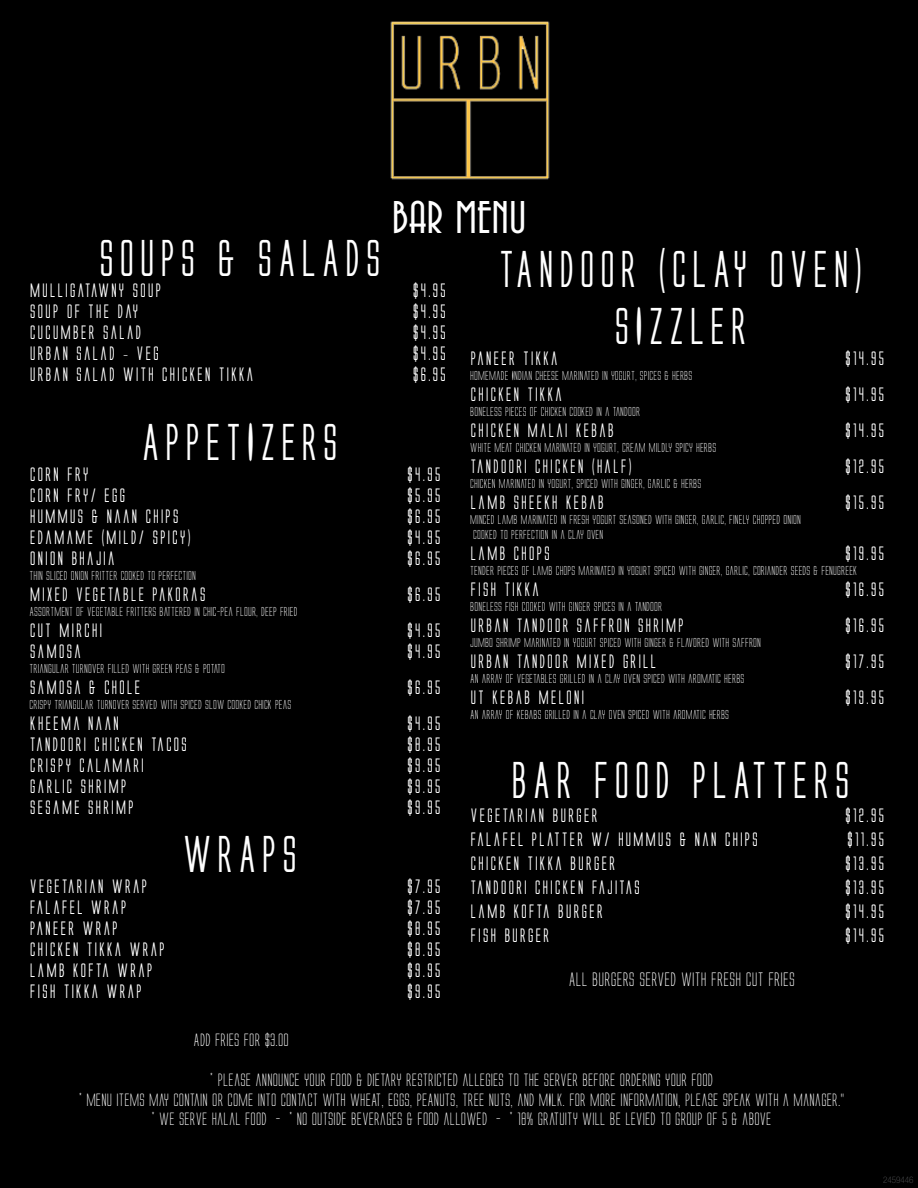
<style>
.page{position:relative;width:918px;height:1188px;background:#000}
.page>*{position:absolute;margin:0;border:0;box-sizing:border-box;transform-origin:0 0}
.t1{font:700 48px/57.6px "Alien League";color:#fff;text-align:center}
.t2{font:48px "Avenida Let Plain";color:#fff}
.t3{font:700 18px "Alien League";color:#fff}
.t4{font:18px "Alien League II";color:#fff}
.t5{font:16.5px/19.8px "Alien League II";color:#fff;text-align:center}
.t6{font:12px/15px "Alien League II";color:#fff}
.t7{font:100 condensed 9px "Helvetica Neue LT Std";color:#58595b}
</style>
<div class="page">
<img style="left:390px;top:21px;width:160px;height:159px">
<h1 class="t2" style="left:392px;top:193px;width:136px">BAR MENU</h1>
<h1 class="t1" style="left:98px;top:229px;width:289px">SOUPS &amp; SALADS</h1>
<p class="t3" style="left:30px;top:281px;width:135px">MULLIGATAWNY SOUP</p>
<p class="t3" style="left:412px;top:281px;width:37px">$4.95</p>
<p class="t3" style="left:30px;top:302px;width:112px">SOUP OF THE DAY</p>
<p class="t3" style="left:412px;top:302px;width:37px">$4.95</p>
<p class="t3" style="left:30px;top:323px;width:115px">CUCUMBER SALAD</p>
<p class="t3" style="left:412px;top:323px;width:37px">$4.95</p>
<p class="t3" style="left:30px;top:344px;width:132px">URBAN SALAD - VEG</p>
<p class="t3" style="left:412px;top:344px;width:37px">$4.95</p>
<p class="t3" style="left:30px;top:365px;width:227px">URBAN SALAD WITH CHICKEN TIKKA</p>
<p class="t3" style="left:412px;top:365px;width:37px">$6.95</p>
<h1 class="t1" style="left:141px;top:413px;width:203px">APPETIZERS</h1>
<p class="t3" style="left:30px;top:465px;width:62px">CORN FRY</p>
<p class="t3" style="left:407px;top:465px;width:37px">$4.95</p>
<p class="t3" style="left:30px;top:486px;width:99px">CORN FRY/ EGG</p>
<p class="t3" style="left:407px;top:486px;width:37px">$5.95</p>
<p class="t3" style="left:30px;top:507px;width:152px">HUMMUS &amp; NAAN CHIPS</p>
<p class="t3" style="left:407px;top:507px;width:37px">$6.95</p>
<p class="t3" style="left:30px;top:528px;width:164px">EDAMAME (MILD/ SPICY)</p>
<p class="t3" style="left:407px;top:528px;width:37px">$4.95</p>
<p class="t3" style="left:30px;top:549px;width:88px">ONION BHAJIA</p>
<p class="t3" style="left:407px;top:549px;width:37px">$6.95</p>
<p class="t6" style="left:30px;top:568px;width:168px">THIN SLICED ONION FRITTER COOKED TO PERFECTION</p>
<p class="t3" style="left:30px;top:585px;width:179px">MIXED VEGETABLE PAKORAS</p>
<p class="t3" style="left:407px;top:585px;width:37px">$6.95</p>
<p class="t6" style="left:30px;top:604px;width:270px">ASSORTMENT OF VEGETABLE FRITTERS BATTERED IN CHIC-PEA FLOUR, DEEP FRIED</p>
<p class="t3" style="left:30px;top:621px;width:75px">CUT MIRCHI</p>
<p class="t3" style="left:407px;top:621px;width:37px">$4.95</p>
<p class="t3" style="left:30px;top:642px;width:54px">SAMOSA</p>
<p class="t3" style="left:407px;top:642px;width:37px">$4.95</p>
<p class="t6" style="left:30px;top:661px;width:197px">TRIANGULAR TURNOVER FILLED WITH GREEN PEAS &amp; POTATO</p>
<p class="t3" style="left:30px;top:678px;width:114px">SAMOSA &amp; CHOLE</p>
<p class="t3" style="left:407px;top:678px;width:37px">$6.95</p>
<p class="t6" style="left:30px;top:697px;width:263px">CRISPY TRIANGULAR TURNOVER SERVED WITH SPICED SLOW COOKED CHICK PEAS</p>
<p class="t3" style="left:30px;top:714px;width:92px">KHEEMA NAAN</p>
<p class="t3" style="left:407px;top:714px;width:37px">$4.95</p>
<p class="t3" style="left:30px;top:735px;width:161px">TANDOORI CHICKEN TACOS</p>
<p class="t3" style="left:407px;top:735px;width:37px">$8.95</p>
<p class="t3" style="left:30px;top:756px;width:117px">CRISPY CALAMARI</p>
<p class="t3" style="left:407px;top:756px;width:37px">$9.95</p>
<p class="t3" style="left:30px;top:777px;width:100px">GARLIC SHRIMP</p>
<p class="t3" style="left:407px;top:777px;width:37px">$9.95</p>
<p class="t3" style="left:30px;top:798px;width:107px">SESAME SHRIMP</p>
<p class="t3" style="left:407px;top:798px;width:37px">$9.95</p>
<h1 class="t1" style="left:181px;top:825px;width:121px">WRAPS</h1>
<p class="t3" style="left:30px;top:877px;width:121px">VEGETARIAN WRAP</p>
<p class="t3" style="left:407px;top:877px;width:37px">$7.95</p>
<p class="t3" style="left:30px;top:898px;width:100px">FALAFEL WRAP</p>
<p class="t3" style="left:407px;top:898px;width:37px">$7.95</p>
<p class="t3" style="left:30px;top:919px;width:91px">PANEER WRAP</p>
<p class="t3" style="left:407px;top:919px;width:37px">$8.95</p>
<p class="t3" style="left:30px;top:940px;width:138px">CHICKEN TIKKA WRAP</p>
<p class="t3" style="left:407px;top:940px;width:37px">$8.95</p>
<p class="t3" style="left:30px;top:961px;width:126px">LAMB KOFTA WRAP</p>
<p class="t3" style="left:407px;top:961px;width:37px">$9.95</p>
<p class="t3" style="left:30px;top:982px;width:115px">FISH TIKKA WRAP</p>
<p class="t3" style="left:407px;top:982px;width:37px">$9.95</p>
<p class="t5" style="left:194px;top:1030px;width:97px">ADD FRIES FOR $3.00</p>
<h1 class="t1" style="left:498px;top:240px;width:370px">TANDOOR (CLAY OVEN)<br>SIZZLER</h1>
<p class="t3" style="left:470px;top:349px;width:91px">PANEER TIKKA</p>
<p class="t3" style="left:845px;top:349px;width:42px">$14.95</p>
<p class="t6" style="left:470px;top:368px;width:224px">HOMEMADE INDIAN CHEESE MARINATED IN YOGURT, SPICES &amp; HERBS</p>
<p class="t3" style="left:470px;top:385px;width:95px">CHICKEN TIKKA</p>
<p class="t3" style="left:845px;top:385px;width:42px">$14.95</p>
<p class="t6" style="left:470px;top:404px;width:172px">BONELESS PIECES OF CHICKEN COOKED IN A TANDOOR</p>
<p class="t3" style="left:470px;top:421px;width:147px">CHICKEN MALAI KEBAB</p>
<p class="t3" style="left:845px;top:421px;width:42px">$14.95</p>
<p class="t6" style="left:470px;top:440px;width:248px">WHITE MEAT CHICKEN MARINATED IN YOGURT, CREAM MILDLY SPICY HERBS</p>
<p class="t3" style="left:470px;top:457px;width:164px">TANDOORI CHICKEN (HALF)</p>
<p class="t3" style="left:845px;top:457px;width:42px">$12.95</p>
<p class="t6" style="left:470px;top:476px;width:233px">CHICKEN MARINATED IN YOGURT, SPICED WITH GINGER, GARLIC &amp; HERBS</p>
<p class="t3" style="left:470px;top:493px;width:137px">LAMB SHEEKH KEBAB</p>
<p class="t3" style="left:845px;top:493px;width:42px">$15.95</p>
<p class="t6" style="left:470px;top:512px;width:332px">MINCED LAMB MARINATED IN FRESH YOGURT SEASONED WITH GINGER, GARLIC, FINELY CHOPPED ONION<br>COOKED TO PERFECTION IN A CLAY OVEN</p>
<p class="t3" style="left:470px;top:544px;width:83px">LAMB CHOPS</p>
<p class="t3" style="left:845px;top:544px;width:42px">$19.95</p>
<p class="t6" style="left:470px;top:563px;width:389px">TENDER PIECES OF LAMB CHOPS MARINATED IN YOGURT SPICED WITH GINGER, GARLIC, CORIANDER SEEDS &amp; FENUGREEK</p>
<p class="t3" style="left:470px;top:580px;width:72px">FISH TIKKA</p>
<p class="t3" style="left:845px;top:580px;width:42px">$16.95</p>
<p class="t6" style="left:470px;top:599px;width:194px">BONELESS FISH COOKED WITH GINGER SPICES IN A TANDOOR</p>
<p class="t3" style="left:470px;top:616px;width:217px">URBAN TANDOOR SAFFRON SHRIMP</p>
<p class="t3" style="left:845px;top:616px;width:42px">$16.95</p>
<p class="t6" style="left:470px;top:635px;width:292px">JUMBO SHRIMP MARINATED IN YOGURT SPICED WITH GINGER &amp; FLAVORED WITH SAFFRON</p>
<p class="t3" style="left:470px;top:652px;width:189px">URBAN TANDOOR MIXED GRILL</p>
<p class="t3" style="left:845px;top:652px;width:42px">$17.95</p>
<p class="t6" style="left:470px;top:671px;width:276px">AN ARRAY OF VEGETABLES GRILLED IN A CLAY OVEN SPICED WITH AROMATIC HERBS</p>
<p class="t3" style="left:470px;top:688px;width:117px">UT KEBAB MELONI</p>
<p class="t3" style="left:845px;top:688px;width:42px">$19.95</p>
<p class="t6" style="left:470px;top:707px;width:261px">AN ARRAY OF KEBABS GRILLED IN A CLAY OVEN SPICED WITH AROMATIC HERBS</p>
<h1 class="t1" style="left:510px;top:752px;width:345px">BAR FOOD PLATTERS</h1>
<p class="t3" style="left:470px;top:807px;width:130px">VEGETARIAN BURGER</p>
<p class="t3" style="left:845px;top:807px;width:42px">$12.95</p>
<p class="t3" style="left:470px;top:831px;width:291px">FALAFEL PLATTER W/ HUMMUS &amp; NAN CHIPS</p>
<p class="t3" style="left:847px;top:831px;width:40px">$11.95</p>
<p class="t3" style="left:470px;top:855px;width:148px">CHICKEN TIKKA BURGER</p>
<p class="t3" style="left:845px;top:855px;width:42px">$13.95</p>
<p class="t3" style="left:470px;top:879px;width:173px">TANDOORI CHICKEN FAJITAS</p>
<p class="t3" style="left:845px;top:879px;width:42px">$13.95</p>
<p class="t3" style="left:470px;top:903px;width:136px">LAMB KOFTA BURGER</p>
<p class="t3" style="left:845px;top:903px;width:42px">$14.95</p>
<p class="t3" style="left:470px;top:927px;width:82px">FISH BURGER</p>
<p class="t3" style="left:845px;top:927px;width:42px">$14.95</p>
<p class="t4" style="left:569px;top:970px;width:228px">ALL BURGERS SERVED WITH FRESH CUT FRIES</p>
<p class="t5" style="left:79px;top:1070px;width:767px">* PLEASE ANNOUNCE YOUR FOOD &amp; DIETARY RESTRICTED ALLEGIES TO THE SERVER BEFORE ORDERING YOUR FOOD<br>* MENU ITEMS MAY CONTAIN OR COME INTO CONTACT WITH WHEAT, EGGS, PEANUTS, TREE NUTS, AND MILK. FOR MORE INFORMATION, PLEASE SPEAK WITH A MANAGER.” * WE SERVE HALAL FOOD - * NO OUTSIDE BEVERAGES &amp; FOOD ALLOWED - * 18% GRATUITY WILL BE LEVIED TO GROUP OF 5 &amp; ABOVE</p>
<p class="t7" style="left:883px;top:1175px;width:32px">2459446</p>
</div>
